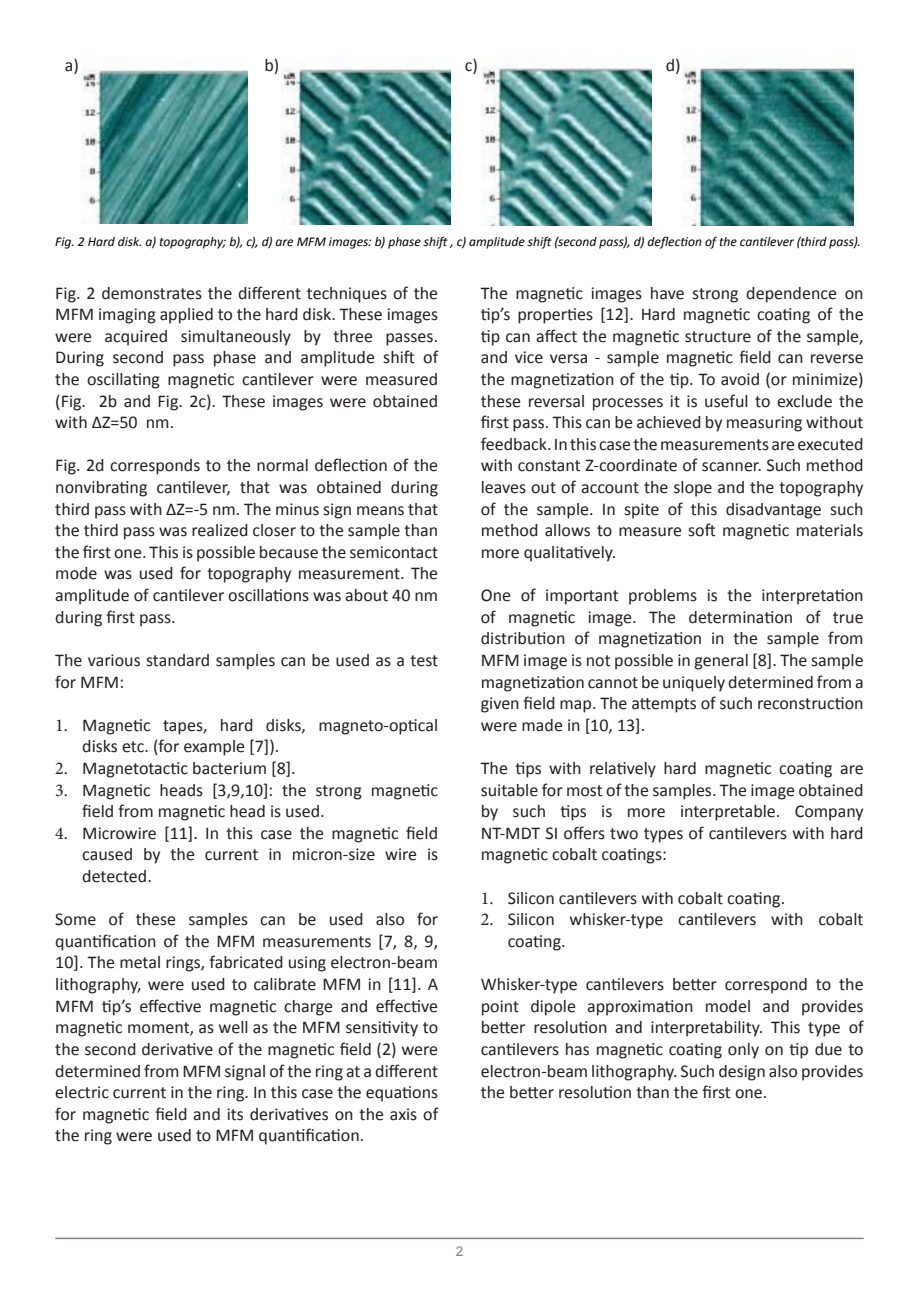
<style>
.page{position:relative;width:919px;height:1289px;background:#fff}
.page>*{position:absolute;margin:0;border:0;box-sizing:border-box;transform-origin:0 0}
.t1{font:18px/21.6px "Calibri";color:#231f20;text-align:justify}
.t2{font:italic 13.5px "Calibri";color:#000}
.t3{font:13.5px "Arial";color:#80838a}
.s1{font-family:"Minion Pro"}
</style>
<div class="page">
<hr style="left:55px;top:1237px;width:808px;height:2px;background:#80838a">
<img style="left:82px;top:69px;width:165px;height:154px">
<img style="left:281px;top:68px;width:169px;height:157px">
<img style="left:481px;top:67px;width:171px;height:158px">
<img style="left:682px;top:67px;width:171px;height:158px">
<p class="t1" style="left:65px;top:54px;width:16px">a)</p>
<p class="t1" style="left:264px;top:54px;width:16px">b)</p>
<p class="t1" style="left:464px;top:54px;width:15px">c)</p>
<p class="t1" style="left:665px;top:54px;width:16px">d)</p>
<p class="t2" style="left:55px;top:232px;width:807px">Fig. 2 Hard disk. a) topography; b), c), d) are MFM images: b) phase shift , c) amplitude shift (second pass), d) deflection of the cantilever (third pass).</p>
<p class="t1" style="left:55px;top:281px;width:384px">Fig. 2 demonstrates the different techniques of the MFM imaging applied to the hard disk. These images were acquired simultaneously by three passes.<br>During second pass phase and amplitude shift of the oscillating magnetic cantilever were measured (Fig. 2b and Fig. 2c). These images were obtained with ΔZ=50 nm.</p>
<p class="t1" style="left:55px;top:454px;width:384px">Fig. 2d corresponds to the normal deflection of the nonvibrating cantilever, that was obtained during third pass with ΔZ=-5 nm. The minus sign means that the third pass was realized closer to the sample than the first one. This is possible because the semicontact mode was used for topography measurement. The amplitude of cantilever oscillations was about 40 nm during first pass.</p>
<p class="t1" style="left:55px;top:648px;width:384px">The various standard samples can be used as a test for MFM:</p>
<p class="t1" style="left:82px;top:713px;width:357px;text-indent:-27px"><span class="s1">1.</span> Magnetic tapes, hard disks, magneto-optical disks etc. (for example [7]).</p>
<p class="t1" style="left:55px;top:756px;width:242px"><span class="s1">2.</span> Magnetotactic bacterium [8].</p>
<p class="t1" style="left:82px;top:778px;width:357px;text-indent:-27px"><span class="s1">3.</span> Magnetic heads [3,9,10]: the strong magnetic field from magnetic head is used.</p>
<p class="t1" style="left:82px;top:821px;width:357px;text-indent:-27px"><span class="s1">4.</span> Microwire [11]. In this case the magnetic field caused by the current in micron-size wire is detected.</p>
<p class="t1" style="left:55px;top:908px;width:384px">Some of these samples can be used also for quantification of the MFM measurements [7, 8, 9, 10]. The metal rings, fabricated using electron-beam lithography, were used to calibrate MFM in [11]. A MFM tip’s effective magnetic charge and effective magnetic moment, as well as the MFM sensitivity to the second derivative of the magnetic field (2) were determined from MFM signal of the ring at a different electric current in the ring. In this case the equations for magnetic field and its derivatives on the axis of the ring were used to MFM quantification.</p>
<p class="t1" style="left:480px;top:281px;width:384px">The magnetic images have strong dependence on tip’s properties [12]. Hard magnetic coating of the tip can affect the magnetic structure of the sample, and vice versa - sample magnetic field can reverse the magnetization of the tip. To avoid (or minimize) these reversal processes it is useful to exclude the first pass. This can be achieved by measuring without feedback. In this case the measurements are executed with constant Z-coordinate of scanner. Such method leaves out of account the slope and the topography of the sample. In spite of this disadvantage such method allows to measure soft magnetic materials more qualitatively.</p>
<p class="t1" style="left:480px;top:584px;width:384px">One of important problems is the interpretation of magnetic image. The determination of true distribution of magnetization in the sample from MFM image is not possible in general [8]. The sample magnetization cannot be uniquely determined from a given field map. The attempts of such reconstruction were made in [10, 13].</p>
<p class="t1" style="left:480px;top:756px;width:384px">The tips with relatively hard magnetic coating are suitable for most of the samples. The image obtained by such tips is more interpretable. Company NT‑MDT SI offers two types of cantilevers with hard magnetic cobalt coatings:</p>
<p class="t1" style="left:480px;top:886px;width:306px"><span class="s1">1.</span> Silicon cantilevers with cobalt coating.</p>
<p class="t1" style="left:507px;top:908px;width:357px;text-indent:-27px"><span class="s1">2.</span> Silicon whisker-type cantilevers with cobalt coating.</p>
<p class="t1" style="left:480px;top:972px;width:384px">Whisker-type cantilevers better correspond to the point dipole approximation model and provides better resolution and interpretability. This type of cantilevers has magnetic coating only on tip due to electron-beam lithography. Such design also provides the better resolution than the first one.</p>
<p class="t3" style="left:455px;top:1241px;width:9px">2</p>
</div>
